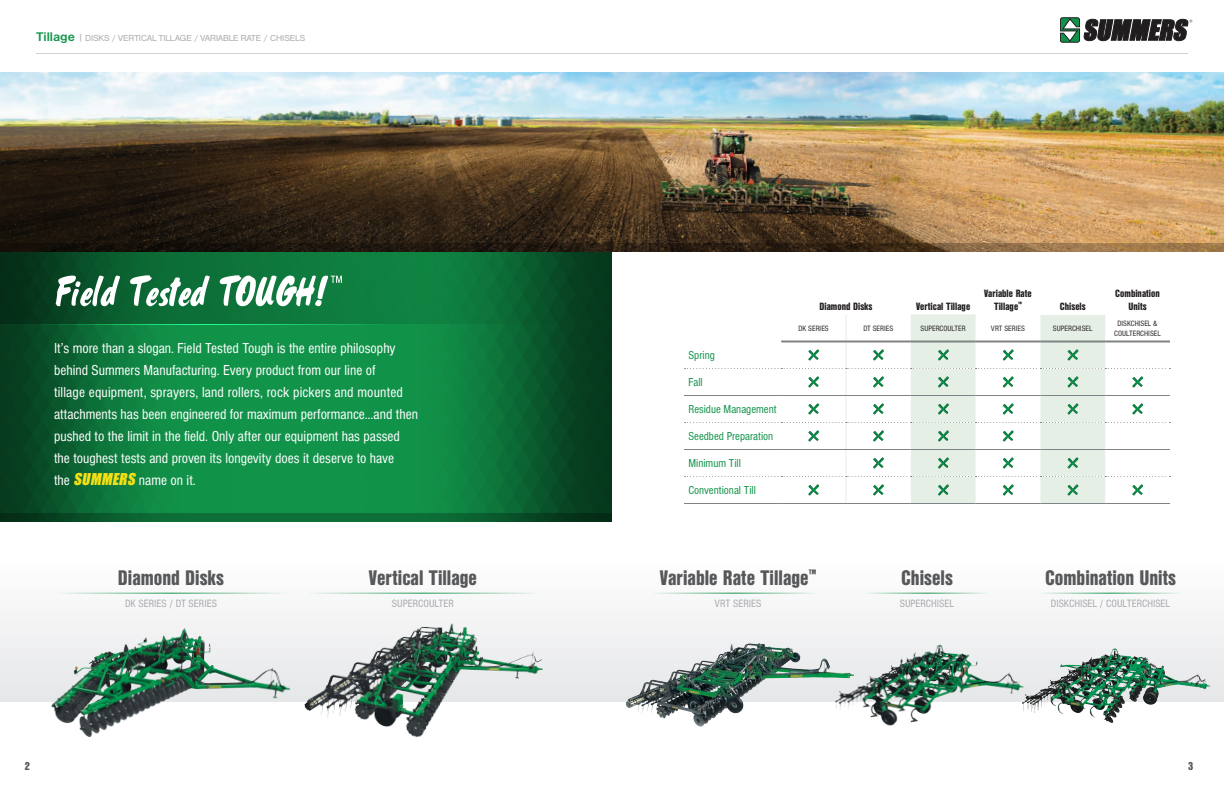
<style>
.page{position:relative;width:1224px;height:792px;background:#fff}
.page>*{position:absolute;margin:0;border:0;box-sizing:border-box;transform-origin:0 0}
.t1{font:22px "Nimbus San DOT Bla Con";color:#57585a}
.t2{font:15px/22px "Nimbus San DOT Reg Con";color:#fff}
.t3{font:12px "Nimbus San DOT Reg Con";color:#12934a}
.t4{font:12px "Nimbus San DOT Bla Con";color:#57585a}
.t5{font:11px "Nimbus San DOT Reg Con";color:#a8a9ad}
.t6{font:11px/13.2px "Nimbus San DOT Bla Con";color:#231f20;text-align:center}
.t7{font:9px "Nimbus San DOT";color:#a8a9ad}
.t8{font:8px/9.6px "Nimbus San DOT Reg Con";color:#231f20;text-align:center}
.s1{font-weight:700;font-size:13px;color:#12934a}
.s2{font-family:"Impact";font-style:italic;color:#f4e014}
</style>
<div class="page">
<hr style="left:36px;top:53px;width:1152px;height:1px;background:#d1d2d4">
<svg style="left:1060px;top:18px;width:132px;height:24px"></svg>
<div style="left:0;top:558px;width:1224px;height:144px;background:#f7f7f8"></div>
<img style="left:0;top:72px;width:1224px;height:171px">
<svg style="left:684px;top:314px;width:486px;height:190px"></svg>
<img style="left:302px;top:252px;width:310px;height:261px">
<img style="left:0;top:252px;width:302px;height:261px">
<hr style="left:0;top:324px;width:414px;height:1px;background:#fff">
<img style="left:1028px;top:647px;width:187px;height:76px">
<img style="left:301px;top:623px;width:250px;height:115px">
<img style="left:867px;top:644px;width:161px;height:82px">
<hr style="left:54px;top:593px;width:234px;height:1px;background:#12934a">
<hr style="left:306px;top:593px;width:234px;height:1px;background:#12934a">
<hr style="left:1038px;top:593px;width:144px;height:1px;background:#12934a">
<svg style="left:0;top:243px;width:1224px;height:9px;background:#3e2e1d"></svg>
<svg style="left:0;top:513px;width:612px;height:9px;background:#0a5b2d"></svg>
<img style="left:49px;top:628px;width:244px;height:109px">
<hr style="left:863px;top:593px;width:126px;height:1px;background:#12934a">
<hr style="left:651px;top:593px;width:168px;height:1px;background:#12934a">
<svg style="left:56px;top:276px;width:64px;height:30px"></svg>
<svg style="left:130px;top:275px;width:80px;height:31px"></svg>
<svg style="left:220px;top:275px;width:122px;height:31px"></svg>
<img style="left:622px;top:643px;width:245px;height:84px">
<p class="t7" style="left:36px;top:33px;width:271px"><span class="s1">Tillage</span> | DISKS / VERTICAL TILLAGE / VARIABLE RATE / CHISELS</p>
<p class="t2" style="left:54px;top:338px;width:343px">It’s more than a slogan. Field Tested Tough is the entire philosophy behind Summers Manufacturing. Every product from our line of</p>
<p class="t2" style="left:54px;top:382px;width:366px">tillage equipment, sprayers, land rollers, rock pickers and mounted attachments has been engineered for maximum performance…and then pushed to the limit in the field. Only after our equipment has passed the toughest tests and proven its longevity does it deserve to have<br>the <span class="s2">SUMMERS</span> name on it.</p>
<p class="t1" style="left:118px;top:565px;width:108px">Diamond Disks</p>
<p class="t1" style="left:369px;top:565px;width:110px">Vertical Tillage</p>
<p class="t5" style="left:125px;top:597px;width:93px">DK SERIES / DT SERIES</p>
<p class="t5" style="left:392px;top:597px;width:64px">SUPERCOULTER</p>
<p class="t6" style="left:819px;top:300px;width:55px">Diamond Disks</p>
<p class="t6" style="left:916px;top:300px;width:56px">Vertical Tillage</p>
<p class="t6" style="left:984px;top:287px;width:49px">Variable Rate<br>Tillage<sup>™</sup></p>
<p class="t6" style="left:1060px;top:300px;width:27px">Chisels</p>
<p class="t6" style="left:1115px;top:287px;width:46px">Combination<br>Units</p>
<p class="t3" style="left:688px;top:349px;width:28px">Spring</p>
<p class="t3" style="left:688px;top:376px;width:16px">Fall</p>
<p class="t3" style="left:688px;top:403px;width:90px">Residue Management</p>
<p class="t3" style="left:688px;top:430px;width:86px">Seedbed Preparation</p>
<p class="t3" style="left:688px;top:457px;width:54px">Minimum Till</p>
<p class="t3" style="left:688px;top:484px;width:69px">Conventional Till</p>
<p class="t8" style="left:798px;top:324px;width:32px">DK SERIES</p>
<p class="t8" style="left:863px;top:324px;width:31px">DT SERIES</p>
<p class="t8" style="left:921px;top:324px;width:47px">SUPERCOULTER</p>
<p class="t8" style="left:991px;top:324px;width:36px">VRT SERIES</p>
<p class="t8" style="left:1053px;top:324px;width:41px">SUPERCHISEL</p>
<p class="t8" style="left:1114px;top:319px;width:48px">DISKCHISEL &amp;<br>COULTERCHISEL</p>
<p class="t1" style="left:660px;top:565px;width:158px">Variable Rate Tillage<sup>™</sup></p>
<p class="t5" style="left:715px;top:597px;width:48px">VRT SERIES</p>
<p class="t1" style="left:901px;top:565px;width:53px">Chisels</p>
<p class="t5" style="left:900px;top:597px;width:56px">SUPERCHISEL</p>
<p class="t1" style="left:1045px;top:565px;width:132px">Combination Units</p>
<p class="t5" style="left:1051px;top:597px;width:121px">DISKCHISEL / COULTERCHISEL</p>
<p class="t4" style="left:25px;top:759px;width:7px">2</p>
<p class="t4" style="left:1188px;top:759px;width:7px">3</p>
</div>
